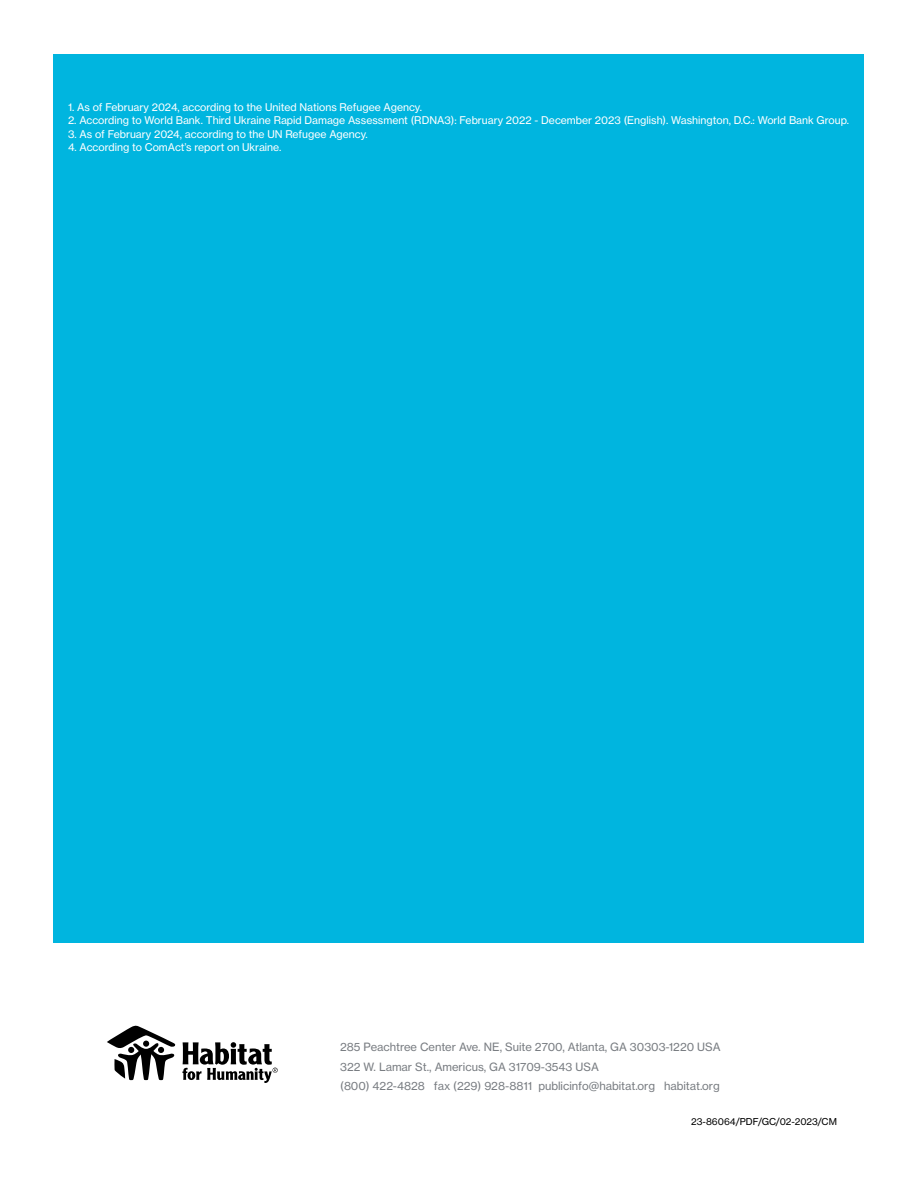
<style>
.page{position:relative;width:918px;height:1188px;background:#fff}
.page>*{position:absolute;margin:0;border:0;box-sizing:border-box;transform-origin:0 0}
.t1{font:11.25px/19.5px "N Haas Grotesk TX Pro 55 Rg";color:#797d82}
.t2{font:10.5px "N Haas Grotesk TX Pro 55 Rg";color:#fff}
.t3{font:9.3px "N Haas Grotesk TX Pro 55 Rg";color:#000}
</style>
<div class="page">
<div style="left:53px;top:54px;width:811px;height:889px;background:#00b5df"></div>
<svg style="left:107px;top:1025px;width:69px;height:55px"></svg>
<svg style="left:182px;top:1042px;width:96px;height:41px"></svg>
<p class="t2" style="left:68px;top:101px;width:356px">1. As of February 2024, according to the United Nations Refugee Agency.</p>
<p class="t2" style="left:68px;top:114px;width:783px">2. According to World Bank. Third Ukraine Rapid Damage Assessment (RDNA3): February 2022 - December 2023 (English). Washington, D.C.: World Bank Group.</p>
<p class="t2" style="left:68px;top:128px;width:301px">3. As of February 2024, according to the UN Refugee Agency.</p>
<p class="t2" style="left:68px;top:141px;width:215px">4. According to ComAct’s report on Ukraine.</p>
<p class="t1" style="left:340px;top:1037px;width:382px">285 Peachtree Center Ave. NE, Suite 2700, Atlanta, GA 30303-1220 USA<br>322 W. Lamar St., Americus, GA 31709-3543 USA<br>(800) 422-4828 fax (229) 928-8811 publicinfo@habitat.org habitat.org</p>
<p class="t3" style="left:691px;top:1116px;width:147px">23-86064/PDF/GC/02-2023/CM</p>
</div>
